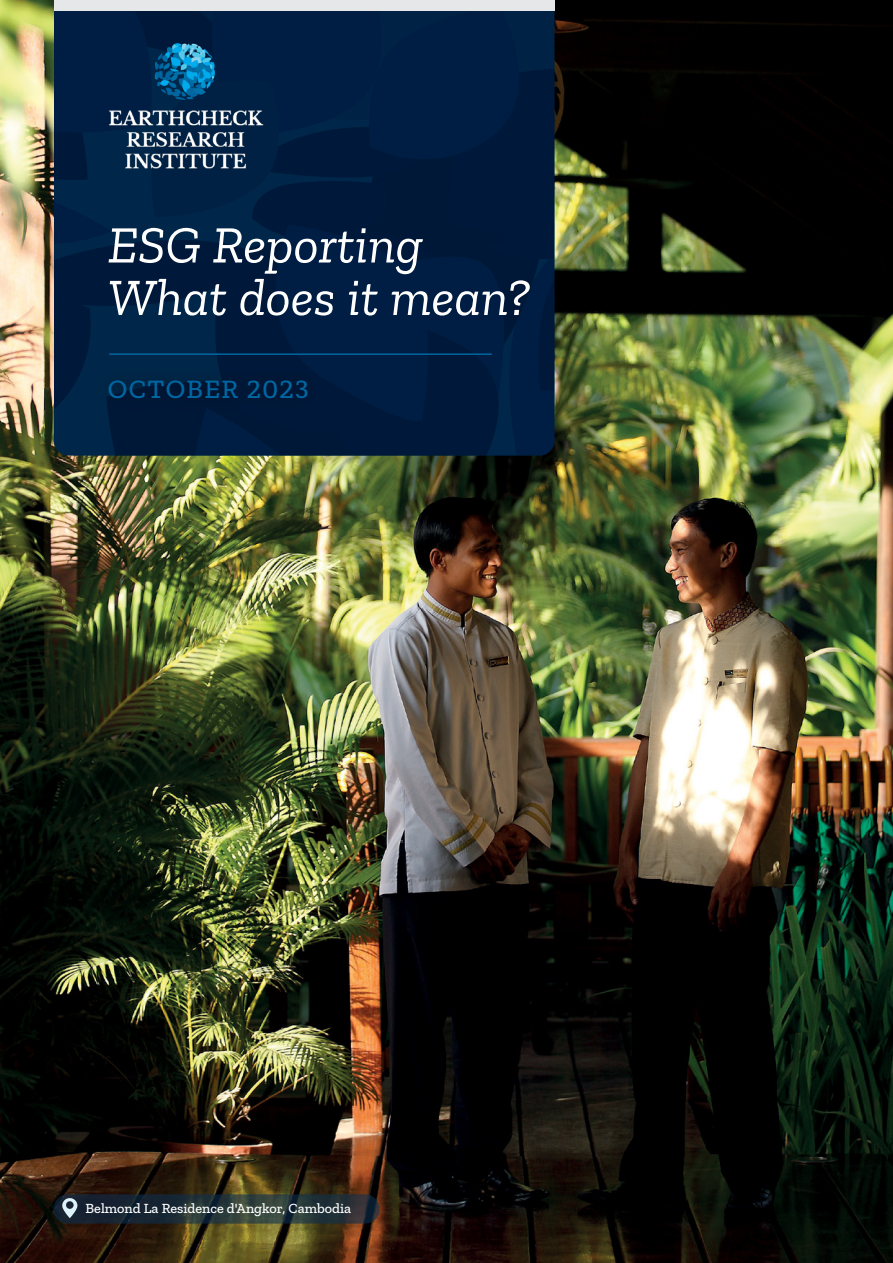
<style>
.page{position:relative;width:893px;height:1263px;background:#fff}
.page>*{position:absolute;margin:0;border:0;box-sizing:border-box;transform-origin:0 0}
.t1{font:italic 52.5px/52.5px "Zilla Slab";color:#fff}
.t2{font:500 27px "Zilla Slab";letter-spacing:.05em;color:#0066a1}
.t3{font:500 14.25px "Zilla Slab";color:#fff}
</style>
<div class="page">
<img style="left:0;top:0;width:893px;height:1263px">
<svg style="left:54px;top:10px;width:500px;height:446px;background:#001d40"></svg>
<div style="left:94px;top:365px;width:228px;height:48px;background:#000;opacity:.4"></div>
<div style="left:54px;top:0;width:500px;height:10px;background:#e6e7e8"></div>
<img style="left:85px;top:16px;width:201px;height:155px">
<svg style="left:54px;top:1194px;width:326px;height:29px;background:#233036"></svg>
<svg style="left:62px;top:1198px;width:15px;height:20px"></svg>
<hr style="left:110px;top:353px;width:381px;height:2px;background:#0066a1">
<h1 class="t1" style="left:108px;top:219px;width:424px">ESG Reporting<br>What does it mean?</h1>
<h2 class="t2" style="left:108px;top:373px;width:202px">OCTOBER 2023</h2>
<p class="t3" style="left:86px;top:1201px;width:267px">Belmond La Residence d'Angkor, Cambodia</p>
</div>
